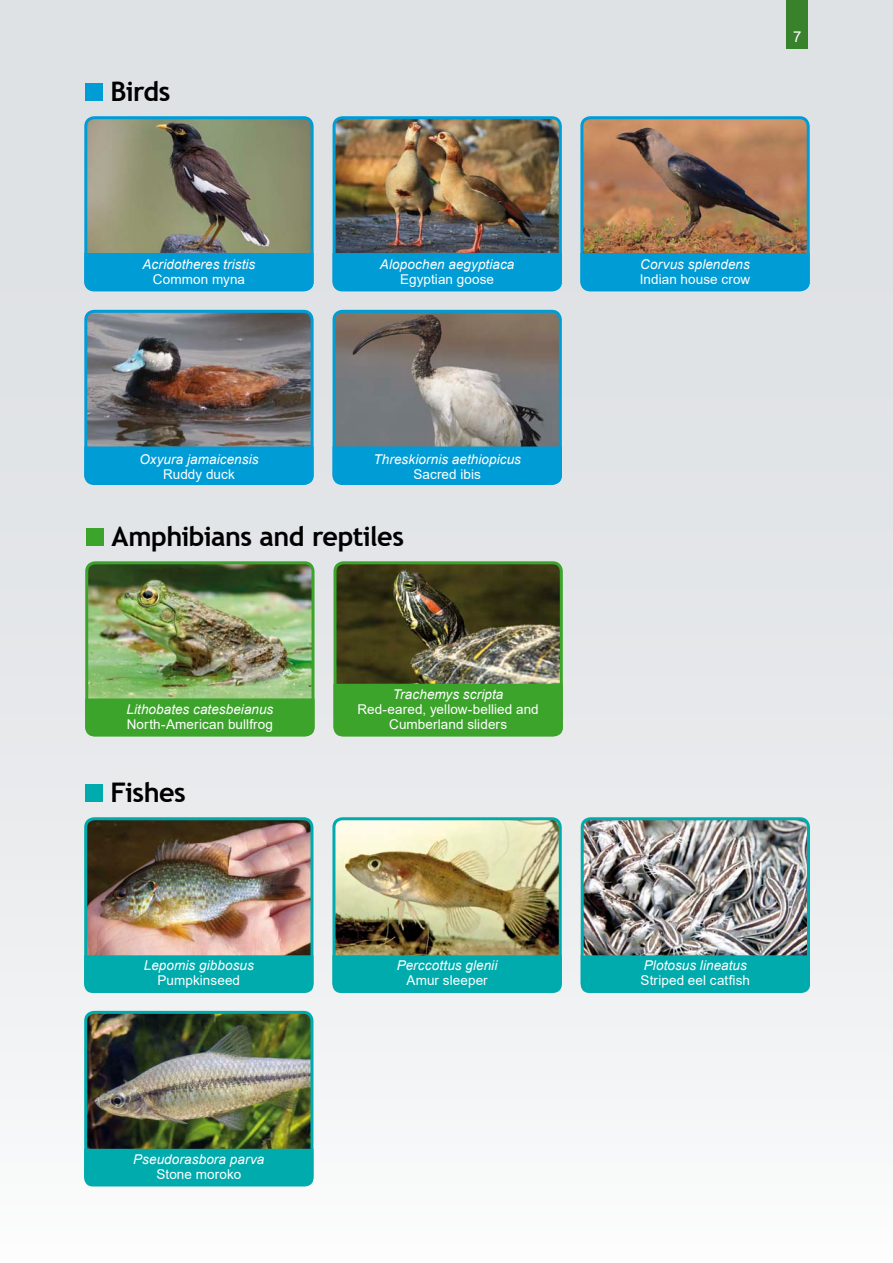
<style>
.page{position:relative;width:893px;height:1263px;background:#fff}
.page>*{position:absolute;margin:0;border:0;box-sizing:border-box;transform-origin:0 0}
.t1{font:700 27px "Trebuchet MS";letter-spacing:-.02em;color:#000}
.t2{font:15px "Arial";color:#fff}
.t3{font:italic 13.5px "Arial";letter-spacing:.005em;color:#fff}
.t4{font:13.5px/15px "Arial";letter-spacing:.005em;color:#fff;text-align:center}
</style>
<div class="page">
<div style="left:0;top:0;width:893px;height:1263px;background:linear-gradient(to bottom,#d8dce0,#f6f7f8)"></div>
<div style="left:86px;top:84px;width:17px;height:17px;background:#009cd6"></div>
<div style="left:86px;top:785px;width:17px;height:17px;background:#00abad"></div>
<div style="left:87px;top:529px;width:17px;height:17px;background:#3ca42b"></div>
<div style="left:787px;top:0;width:21px;height:49px;background:#38822c"></div>
<img style="left:337px;top:565px;width:222px;height:119px">
<div style="left:333px;top:561px;width:230px;height:175px;border:3px solid #3ca42b;border-radius:9px"></div>
<img style="left:88px;top:120px;width:222px;height:133px">
<div style="left:84px;top:116px;width:230px;height:175px;border:3px solid #009cd6;border-radius:9px"></div>
<div style="left:84px;top:253px;width:230px;height:38px;background:#009cd6"></div>
<img style="left:88px;top:819px;width:224px;height:136px">
<div style="left:84px;top:817px;width:229px;height:175px;border:3px solid #00abad;border-radius:9px"></div>
<div style="left:84px;top:955px;width:229px;height:38px;background:#00abad"></div>
<img style="left:86px;top:311px;width:226px;height:135px">
<div style="left:84px;top:310px;width:230px;height:175px;border:3px solid #009cd6;border-radius:9px"></div>
<div style="left:84px;top:446px;width:230px;height:38px;background:#009cd6"></div>
<img style="left:86px;top:1012px;width:226px;height:137px">
<div style="left:84px;top:1011px;width:229px;height:175px;border:3px solid #00abad;border-radius:9px"></div>
<div style="left:84px;top:1149px;width:229px;height:37px;background:#00abad"></div>
<img style="left:89px;top:565px;width:222px;height:133px">
<div style="left:85px;top:561px;width:230px;height:175px;border:3px solid #3ca42b;border-radius:9px"></div>
<div style="left:85px;top:698px;width:230px;height:38px;background:#3ca42b"></div>
<img style="left:337px;top:120px;width:221px;height:133px">
<div style="left:333px;top:116px;width:229px;height:175px;border:3px solid #009cd6;border-radius:9px"></div>
<div style="left:333px;top:253px;width:229px;height:38px;background:#009cd6"></div>
<img style="left:336px;top:821px;width:222px;height:134px">
<div style="left:332px;top:817px;width:230px;height:175px;border:3px solid #00abad;border-radius:9px"></div>
<div style="left:332px;top:955px;width:230px;height:38px;background:#00abad"></div>
<img style="left:334px;top:311px;width:226px;height:135px">
<div style="left:333px;top:310px;width:229px;height:175px;border:3px solid #009cd6;border-radius:9px"></div>
<div style="left:333px;top:446px;width:229px;height:38px;background:#009cd6"></div>
<div style="left:333px;top:684px;width:230px;height:52px;background:#3ca42b"></div>
<img style="left:584px;top:120px;width:222px;height:133px">
<div style="left:580px;top:116px;width:230px;height:175px;border:3px solid #009cd6;border-radius:9px"></div>
<div style="left:580px;top:253px;width:230px;height:38px;background:#009cd6"></div>
<img style="left:582px;top:819px;width:224px;height:136px">
<div style="left:581px;top:817px;width:229px;height:175px;border:3px solid #00abad;border-radius:9px"></div>
<div style="left:581px;top:955px;width:229px;height:38px;background:#00abad"></div>
<h1 class="t1" style="left:110px;top:74px;width:62px">Birds</h1>
<p class="t3" style="left:143px;top:256px;width:114px">Acridotheres tristis</p>
<p class="t4" style="left:153px;top:272px;width:94px">Common myna</p>
<p class="t3" style="left:139px;top:450px;width:121px">Oxyura jamaicensis</p>
<p class="t4" style="left:163px;top:466px;width:73px">Ruddy duck</p>
<p class="t3" style="left:380px;top:256px;width:136px">Alopochen aegyptiaca</p>
<p class="t4" style="left:400px;top:272px;width:95px">Egyptian goose</p>
<p class="t3" style="left:373px;top:450px;width:149px">Threskiornis aethiopicus</p>
<p class="t4" style="left:413px;top:466px;width:69px">Sacred ibis</p>
<h1 class="t1" style="left:112px;top:519px;width:294px">Amphibians and reptiles</h1>
<p class="t3" style="left:126px;top:701px;width:148px">Lithobates catesbeianus</p>
<p class="t4" style="left:127px;top:717px;width:148px">North-American bullfrog</p>
<h1 class="t1" style="left:110px;top:775px;width:77px">Fishes</h1>
<p class="t3" style="left:144px;top:957px;width:111px">Lepomis gibbosus</p>
<p class="t4" style="left:157px;top:973px;width:84px">Pumpkinseed</p>
<p class="t3" style="left:133px;top:1151px;width:133px">Pseudorasbora parva</p>
<p class="t4" style="left:156px;top:1167px;width:86px">Stone moroko</p>
<p class="t3" style="left:393px;top:686px;width:112px">Trachemys scripta</p>
<p class="t4" style="left:357px;top:702px;width:183px">Red-eared, yellow-bellied and<br>Cumberland sliders</p>
<p class="t3" style="left:397px;top:957px;width:102px">Perccottus glenii</p>
<p class="t4" style="left:406px;top:973px;width:83px">Amur sleeper</p>
<p class="t2" style="left:793px;top:26px;width:10px">7</p>
<p class="t3" style="left:640px;top:256px;width:111px">Corvus splendens</p>
<p class="t4" style="left:640px;top:272px;width:112px">Indian house crow</p>
<p class="t3" style="left:644px;top:957px;width:104px">Plotosus lineatus</p>
<p class="t4" style="left:641px;top:973px;width:111px">Striped eel catfish</p>
</div>
